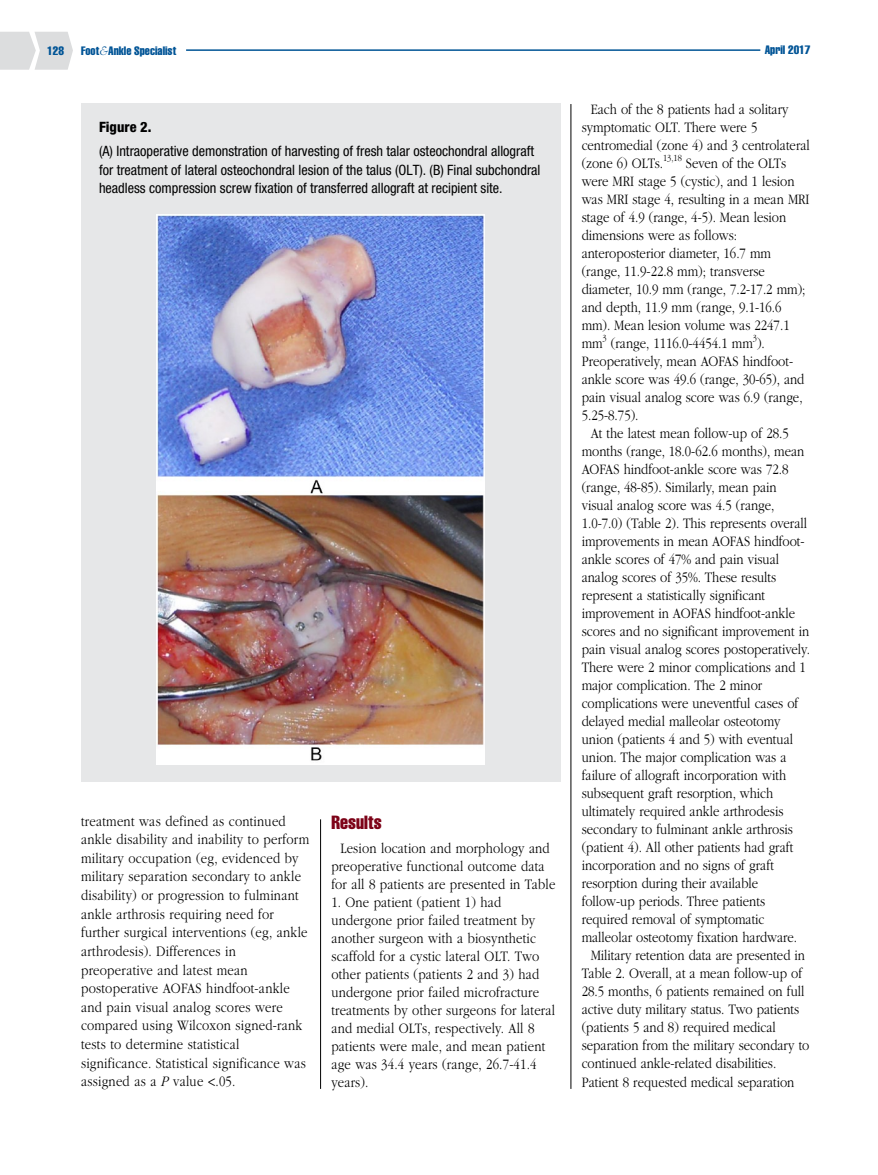
<style>
.page{position:relative;width:878px;height:1175px;background:#fff}
.page>*{position:absolute;margin:0;border:0;box-sizing:border-box;transform-origin:0 0}
.t1{font:18.75px "Helvetica LT Std Comp";color:#7d0318}
.t2{font:300 15px/18px "ITC Garamond Std";color:#000;scale:.85 1}
.t3{font:300 15px/18.6px "ITC Garamond Std";letter-spacing:.02em;color:#000;scale:.85 1}
.t4{font:condensed 14.25px/18px "Helvetica Neue LT Std";color:#000}
.t5{font:800 condensed 14.25px "Helvetica Neue LT Std";color:#000}
.t6{font:12px "Helvetica LT Std Comp";color:#005496}
.t7{font:300 9.75px "ITC Garamond Std";color:#000;scale:.85 1}
.s1{font-family:"ITC Garamond Std";font-weight:300;font-style:italic;font-size:13.5px}
.s2{font-style:italic}
</style>
<div class="page">
<hr style="left:570px;top:104px;width:1px;height:984px;background:#000">
<hr style="left:186px;top:49px;width:574px;height:2px;background:#005496">
<svg style="left:0;top:32px;width:73px;height:38px;background:#dfe0e1"></svg>
<hr style="left:320px;top:819px;width:1px;height:269px;background:#000">
<div style="left:81px;top:104px;width:479px;height:678px;background:#e6e7e8"></div>
<img style="left:157px;top:214px;width:327px;height:550px">
<p class="t6" style="left:47px;top:43px;width:18px">128</p>
<p class="t6" style="left:81px;top:43px;width:97px">Foot <span class="s1">&amp;</span> Ankle Specialist</p>
<p class="t6" style="left:764px;top:42px;width:47px">April 2017</p>
<p class="t5" style="left:99px;top:118px;width:54px">Figure 2.</p>
<p class="t4" style="left:99px;top:142px;width:443px">(A) Intraoperative demonstration of harvesting of fresh talar osteochondral allograft for treatment of lateral osteochondral lesion of the talus (OLT). (B) Final subchondral headless compression screw fixation of transferred allograft at recipient site.</p>
<p class="t3" style="left:81px;top:811px;width:270px">treatment was defined as continued ankle disability and inability to perform military occupation (eg, evidenced by military separation secondary to ankle disability) or progression to fulminant ankle arthrosis requiring need for further surgical interventions (eg, ankle arthrodesis). Differences in preoperative and latest mean postoperative AOFAS hindfoot-ankle and pain visual analog scores were compared using Wilcoxon signed-rank tests to determine statistical significance. Statistical significance was assigned as a <span class="s2">P</span> value &lt;.05.</p>
<p class="t1" style="left:331px;top:810px;width:52px">Results</p>
<p class="t2" style="left:331px;top:839px;width:265px;text-indent:9px">Lesion location and morphology and preoperative functional outcome data for all 8 patients are presented in Table</p>
<p class="t2" style="left:331px;top:893px;width:265px">1. One patient (patient 1) had undergone prior failed treatment by another surgeon with a biosynthetic scaffold for a cystic lateral OLT. Two other patients (patients 2 and 3) had undergone prior failed microfracture treatments by other surgeons for lateral and medial OLTs, respectively. All 8 patients were male, and mean patient age was 34.4 years (range, 26.7-41.4 years).</p>
<p class="t2" style="left:581px;top:101px;width:270px;text-indent:9px">Each of the 8 patients had a solitary symptomatic OLT. There were 5 centromedial (zone 4) and 3 centrolateral (zone 6) OLTs.<sup>13,18</sup> Seven of the OLTs were MRI stage 5 (cystic), and 1 lesion was MRI stage 4, resulting in a mean MRI stage of 4.9 (range, 4-5). Mean lesion dimensions were as follows: anteroposterior diameter, 16.7 mm (range, 11.9-22.8 mm); transverse diameter, 10.9 mm (range, 7.2-17.2 mm); and depth, 11.9 mm (range, 9.1-16.6 mm). Mean lesion volume was 2247.1 mm</p>
<p class="t7" style="left:752px;top:333px;width:6px">3</p>
<p class="t2" style="left:581px;top:353px;width:263px">Preoperatively, mean AOFAS hindfoot&shy;ankle score was 49.6 (range, 30-65), and pain visual analog score was 6.9 (range, 5.25-8.75).</p>
<p class="t2" style="left:590px;top:425px;width:234px">At the latest mean follow-up of 28.5</p>
<p class="t2" style="left:581px;top:443px;width:263px">months (range, 18.0-62.6 months), mean</p>
<p class="t2" style="left:581px;top:461px;width:245px">AOFAS hindfoot-ankle score was 72.8</p>
<p class="t2" style="left:581px;top:479px;width:231px">(range, 48-85). Similarly, mean pain</p>
<p class="t2" style="left:581px;top:497px;width:228px">visual analog score was 4.5 (range,</p>
<p class="t2" style="left:581px;top:515px;width:267px">1.0-7.0) (Table 2). This represents overall</p>
<p class="t2" style="left:581px;top:533px;width:264px">improvements in mean AOFAS hindfoot-</p>
<p class="t2" style="left:581px;top:551px;width:234px">ankle scores of 47% and pain visual</p>
<p class="t2" style="left:581px;top:569px;width:230px">analog scores of 35%. These results</p>
<p class="t2" style="left:581px;top:587px;width:217px">represent a statistically significant</p>
<p class="t2" style="left:581px;top:605px;width:252px">improvement in AOFAS hindfoot-ankle</p>
<p class="t2" style="left:581px;top:623px;width:269px">scores and no significant improvement in</p>
<p class="t2" style="left:581px;top:641px;width:270px">pain visual analog scores postoperatively.</p>
<p class="t2" style="left:581px;top:659px;width:265px">There were 2 minor complications and 1</p>
<p class="t2" style="left:581px;top:677px;width:214px">major complication. The 2 minor</p>
<p class="t2" style="left:581px;top:695px;width:256px">complications were uneventful cases of</p>
<p class="t2" style="left:581px;top:713px;width:235px">delayed medial malleolar osteotomy</p>
<p class="t2" style="left:581px;top:731px;width:250px">union (patients 4 and 5) with eventual</p>
<p class="t2" style="left:581px;top:749px;width:242px">union. The major complication was a</p>
<p class="t2" style="left:581px;top:767px;width:242px">failure of allograft incorporation with</p>
<p class="t2" style="left:581px;top:785px;width:227px">subsequent graft resorption, which</p>
<p class="t2" style="left:581px;top:803px;width:239px">ultimately required ankle arthrodesis</p>
<p class="t2" style="left:581px;top:821px;width:250px">secondary to fulminant ankle arthrosis</p>
<p class="t2" style="left:581px;top:839px;width:250px">(patient 4). All other patients had graft</p>
<p class="t2" style="left:581px;top:857px;width:227px">incorporation and no signs of graft</p>
<p class="t2" style="left:581px;top:875px;width:209px">resorption during their available</p>
<p class="t2" style="left:581px;top:893px;width:217px">follow-up periods. Three patients</p>
<p class="t2" style="left:581px;top:911px;width:216px">required removal of symptomatic</p>
<p class="t2" style="left:581px;top:929px;width:255px">malleolar osteotomy fixation hardware.</p>
<p class="t2" style="left:590px;top:947px;width:253px">Military retention data are presented in</p>
<p class="t2" style="left:581px;top:965px;width:261px">Table 2. Overall, at a mean follow-up of</p>
<p class="t2" style="left:581px;top:983px;width:263px">28.5 months, 6 patients remained on full</p>
<p class="t2" style="left:581px;top:1001px;width:257px">active duty military status. Two patients</p>
<p class="t2" style="left:581px;top:1019px;width:230px">(patients 5 and 8) required medical</p>
<p class="t2" style="left:581px;top:1037px;width:269px">separation from the military secondary to</p>
<p class="t2" style="left:581px;top:1055px;width:230px">continued ankle-related disabilities.</p>
<p class="t2" style="left:581px;top:1073px;width:252px">Patient 8 requested medical separation</p>
<p class="t7" style="left:602px;top:333px;width:6px">3</p>
<p class="t2" style="left:611px;top:335px;width:183px">(range, 1116.0-4454.1 mm ).</p>
</div>
